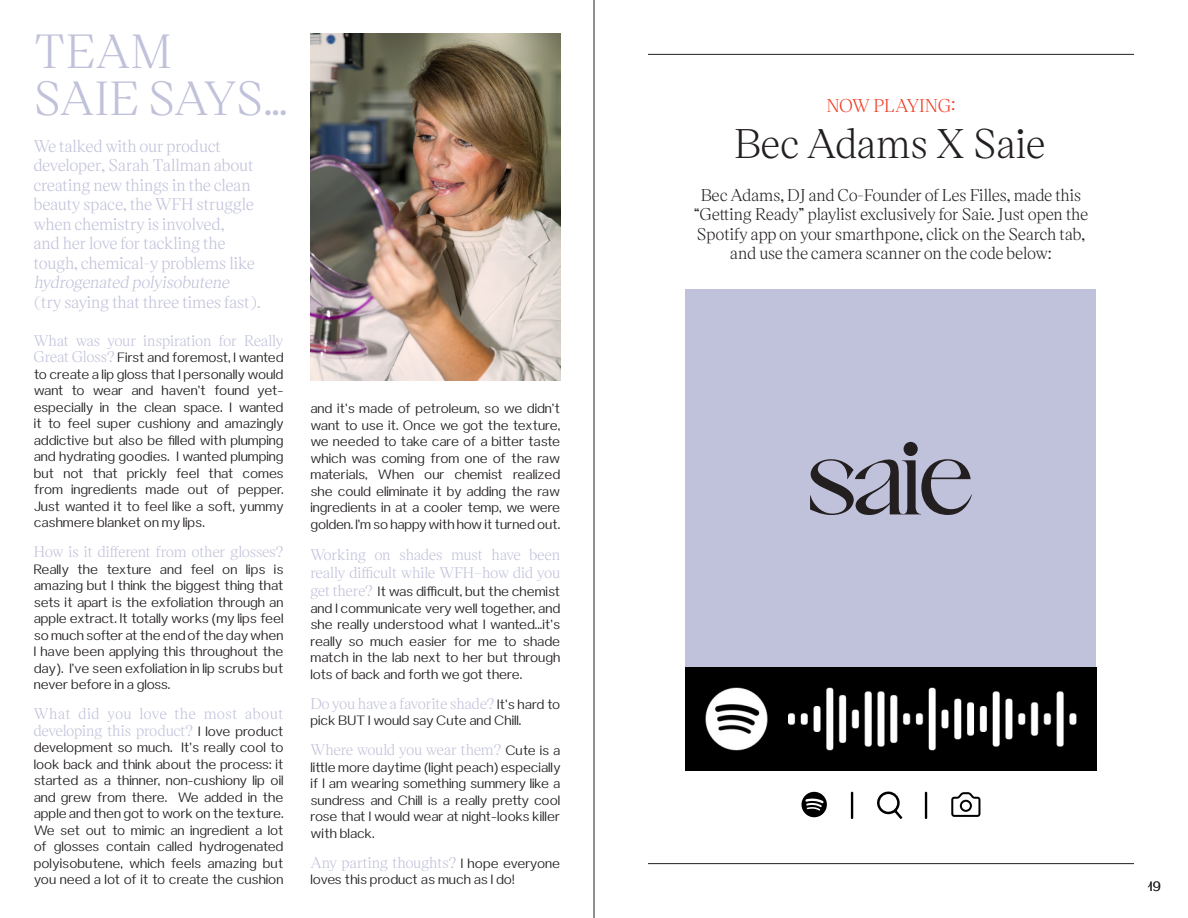
<style>
.page{position:relative;width:1188px;height:918px;background:#fff}
.page>*{position:absolute;margin:0;border:0;box-sizing:border-box;transform-origin:0 0}
.t1{font:46.5px/46.5px "Victor Serif";color:#c0c1da}
.t2{font:40.2px "Victor Serif";color:#231f20}
.t3{font:18px "Victor Serif";color:#ef3c22}
.t4{font:16.5px/19.5px "Victor Serif";color:#c0c1da}
.t5{font:16.5px/19.5px "Victor Serif";color:#231f20;text-align:center}
.t6{font:15px/18px "Victor Serif";color:#c0c1da}
.t7{font:15px/16.5px "Victor Serif";letter-spacing:.025em;color:#c0c1da}
.t8{font:300 13.5px/16.5px "Ordinary Text";color:#231f20;text-align:justify}
.s1{font-style:italic}
.s2{font-family:"Victor Serif";font-weight:400;font-size:15px;color:#c0c1da}
.s3{font-family:"Ordinary Text";font-weight:300;font-size:13.5px;color:#231f20}
</style>
<div class="page">
<img style="left:310px;top:34px;width:250px;height:347px">
<hr style="left:648px;top:54px;width:486px;height:1px;background:#231f20">
<hr style="left:648px;top:863px;width:486px;height:1px;background:#231f20">
<svg style="left:802px;top:792px;width:25px;height:25px"></svg>
<img style="left:686px;top:667px;width:410px;height:103px">
<hr style="left:925px;top:792px;width:2px;height:27px;background:#000">
<hr style="left:851px;top:792px;width:2px;height:27px;background:#000">
<svg style="left:877px;top:791px;width:25px;height:28px"></svg>
<svg style="left:951px;top:792px;width:29px;height:25px"></svg>
<div style="left:686px;top:289px;width:410px;height:378px;background:#c0c1da"></div>
<div style="left:904px;top:442px;width:14px;height:14px;background:#231f20;border-radius:50%"></div>
<svg style="left:810px;top:459px;width:162px;height:56px"></svg>
<hr style="left:594px;top:0;width:1px;height:918px;background:#231f20">
<p class="t1" style="left:34px;top:25px;width:256px">TEAM<br>SAIE SAYS…</p>
<p class="t4" style="left:34px;top:135px;width:229px">We talked with our product developer, Sarah Tallman about creating new things in the clean beauty space, the WFH struggle when chemistry is involved,<br>and her love for tackling the tough, chemical-y problems like <span class="s1">hydrogenated polyisobutene </span>(try saying that three times fast).</p>
<p class="t2" style="left:734px;top:114px;width:312px">Bec Adams X Saie</p>
<p class="t3" style="left:826px;top:93px;width:131px">NOW PLAYING:</p>
<p class="t5" style="left:694px;top:184px;width:396px">Bec Adams, DJ and Co-Founder of Les Filles, made this “Getting Ready” playlist exclusively for Saie. Just open the Spotify app on your smarthpone, click on the Search tab, and use the camera scanner on the code below:</p>
<p class="t6" style="left:34px;top:330px;width:251px">What was your inspiration for Really</p>
<p class="t8" style="left:34px;top:349px;width:252px"><span class="s2">Great Gloss?</span> First and foremost, I wanted to create a lip gloss that I personally would want to wear and haven’t found yet– especially in the clean space. I wanted it to feel super cushiony and amazingly addictive but also be filled with plumping and hydrating goodies. I wanted plumping but not that prickly feel that comes from ingredients made out of pepper.<br>Just wanted it to feel like a soft, yummy cashmere blanket on my lips.</p>
<p class="t6" style="left:34px;top:542px;width:251px">How is it different from other glosses?</p>
<p class="t8" style="left:34px;top:560px;width:251px">Really the texture and feel on lips is amazing but I think the biggest thing that sets it apart is the exfoliation through an apple extract. It totally works (my lips feel so much softer at the end of the day when I have been applying this throughout the day). I’ve seen exfoliation in lip scrubs but never before in a gloss.</p>
<p class="t7" style="left:34px;top:705px;width:251px">What did you love the most about developing this product? <span class="s3">I love product</span></p>
<p class="t8" style="left:34px;top:739px;width:251px">development so much. It’s really cool to look back and think about the process: it started as a thinner, non-cushiony lip oil and grew from there. We added in the apple and then got to work on the texture.<br>We set out to mimic an ingredient a lot of glosses contain called hydrogenated polyisobutene, which feels amazing but you need a lot of it to create the cushion</p>
<p class="t8" style="left:310px;top:400px;width:251px">and it’s made of petroleum, so we didn’t want to use it. Once we got the texture, we needed to take care of a bitter taste which was coming from one of the raw materials, When our chemist realized she could eliminate it by adding the raw ingredients in at a cooler temp, we were golden. I’m so happy with how it turned out.</p>
<p class="t6" style="left:310px;top:545px;width:251px">Working on shades must have been really difficult while WFH–how did you</p>
<p class="t8" style="left:310px;top:583px;width:251px"><span class="s2">get there?</span> It was difficult, but the chemist and I communicate very well together, and she really understood what I wanted...it’s really so much easier for me to shade match in the lab next to her but through lots of back and forth we got there.</p>
<p class="t6" style="left:310px;top:693px;width:251px">Do you have a favorite shade? <span class="s3">It’s hard to</span></p>
<p class="t8" style="left:310px;top:712px;width:213px">pick BUT I would say Cute and Chill.</p>
<p class="t6" style="left:310px;top:740px;width:251px">Where would you wear them? <span class="s3">Cute is a</span></p>
<p class="t8" style="left:310px;top:758px;width:252px">little more daytime (light peach) especially if I am wearing something summery like a sundress and Chill is a really pretty cool rose that I would wear at night–looks killer with black.</p>
<p class="t6" style="left:310px;top:852px;width:251px">Any parting thoughts? <span class="s3">I hope everyone</span></p>
<p class="t8" style="left:310px;top:871px;width:206px">loves this product as much as I do!</p>
<p class="t8" style="left:1147px;top:877px;width:15px">19</p>
</div>
